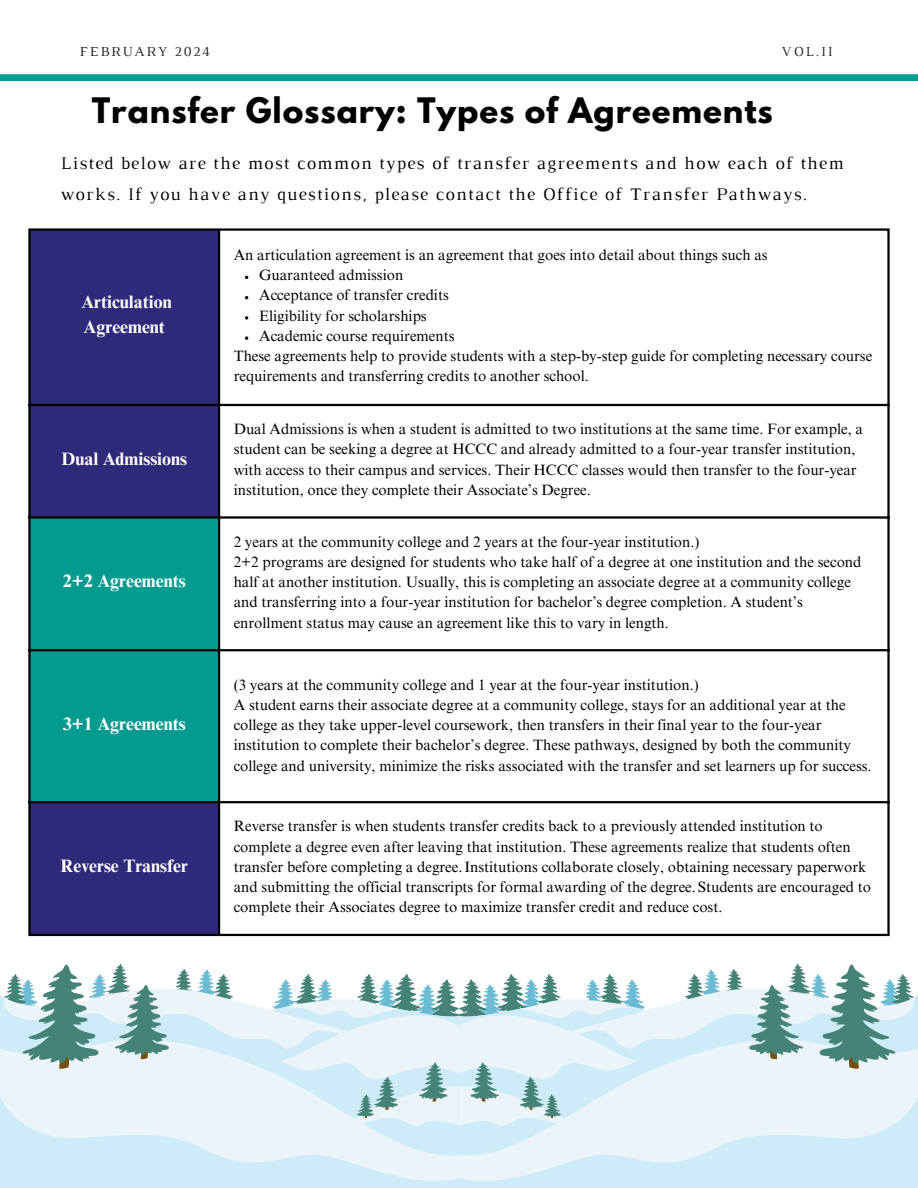
<style>
.page{position:relative;width:918px;height:1188px;background:#fff}
.page>*{position:absolute;margin:0;border:0;box-sizing:border-box;transform-origin:0 0}
.t1{font:700 31.2px "League Spartan";letter-spacing:.03em;color:#000}
.t2{font:18px/31.5px "Luthier";letter-spacing:.07em;color:#000}
.t3{font:700 18px/24.8px "Times NRMT Pro";color:#fff}
.t4{font:700 18px "Times NRMT Pro";color:#fefefe}
.t5{font:15px/20.2px "Times NRMT Pro";color:#000}
.t6{font:13.95px "Luthier";letter-spacing:.14em;color:#222}
</style>
<div class="page">
<div style="left:31px;top:231px;width:187px;height:703px;background:#2f2979"></div>
<div style="left:31px;top:519px;width:187px;height:282px;background:#039b90"></div>
<svg style="left:245px;top:316px;width:3px;height:4px"></svg>
<svg style="left:245px;top:336px;width:3px;height:4px"></svg>
<hr style="left:28px;top:231px;width:3px;height:703px;background:#000">
<hr style="left:218px;top:231px;width:2px;height:703px;background:#000">
<hr style="left:887px;top:231px;width:3px;height:703px;background:#000">
<hr style="left:28px;top:228px;width:862px;height:3px;background:#000">
<hr style="left:28px;top:404px;width:862px;height:2px;background:#000">
<hr style="left:28px;top:516px;width:862px;height:3px;background:#000">
<hr style="left:28px;top:649px;width:862px;height:2px;background:#000">
<hr style="left:28px;top:801px;width:862px;height:2px;background:#000">
<hr style="left:28px;top:934px;width:862px;height:2px;background:#000">
<div style="left:0;top:74px;width:918px;height:7px;background:#009e93"></div>
<svg style="left:0;top:995px;width:458px;height:193px;background:#daeef8"></svg>
<svg style="left:21px;top:1020px;width:427px;height:97px;background:#d3e6eb"></svg>
<svg style="left:1px;top:964px;width:909px;height:56px"></svg>
<svg style="left:458px;top:995px;width:460px;height:193px;background:#d9eef8"></svg>
<svg style="left:470px;top:964px;width:427px;height:153px;fill:#ebf4f9"></svg>
<p class="t6" style="left:80px;top:46px;width:132px">FEBRUARY 2024</p>
<p class="t6" style="left:782px;top:46px;width:52px">VOL.II</p>
<p class="t1" style="left:92px;top:95px;width:683px">Transfer Glossary: Types of Agreements</p>
<p class="t2" style="left:61px;top:148px;width:784px">Listed below are the most common types of transfer agreements and how each of them works. If you have any questions, please contact the Office of Transfer Pathways.</p>
<p class="t3" style="left:81px;top:292px;width:92px">Articulation<br>Agreement</p>
<p class="t4" style="left:61px;top:452px;width:127px">Dual Admissions</p>
<p class="t3" style="left:63px;top:571px;width:124px">2+2 Agreements</p>
<p class="t3" style="left:63px;top:714px;width:124px">3+1 Agreements</p>
<p class="t3" style="left:61px;top:856px;width:129px">Reverse Transfer</p>
<p class="t5" style="left:234px;top:247px;width:535px">An articulation agreement is an agreement that goes into detail about things such as</p>
<h1 class="t5" style="left:259px;top:267px;width:146px">Guaranteed admission</h1>
<h2 class="t5" style="left:259px;top:287px;width:191px">Acceptance of transfer credits</h2>
<p class="t5" style="left:259px;top:307px;width:169px">Eligibility for scholarships</p>
<p class="t5" style="left:259px;top:328px;width:197px">Academic course requirements</p>
<p class="t5" style="left:234px;top:348px;width:640px">These agreements help to provide students with a step-by-step guide for completing necessary course requirements and transferring credits to another school.</p>
<p class="t5" style="left:234px;top:421px;width:631px">Dual Admissions is when a student is admitted to two institutions at the same time. For example, a student can be seeking a degree at HCCC and already admitted to a four-year transfer institution, with access to their campus and services. Their HCCC classes would then transfer to the four-year institution, once they complete their Associate’s Degree.</p>
<p class="t5" style="left:234px;top:533px;width:467px">2 years at the community college and 2 years at the four-year institution.)</p>
<p class="t5" style="left:234px;top:554px;width:629px">2+2 programs are designed for students who take half of a degree at one institution and the second half at another institution. Usually, this is completing an associate degree at a community college and transferring into a four-year institution for bachelor’s degree completion. A student’s enrollment status may cause an agreement like this to vary in length.</p>
<p class="t5" style="left:234px;top:676px;width:467px">(3 years at the community college and 1 year at the four-year institution.)</p>
<p class="t5" style="left:234px;top:696px;width:640px">A student earns their associate degree at a community college, stays for an additional year at the college as they take upper-level coursework, then transfers in their final year to the four-year institution to complete their bachelor’s degree. These pathways, designed by both the community college and university, minimize the risks associated with the transfer and set learners up for success.</p>
<p class="t5" style="left:234px;top:818px;width:639px">Reverse transfer is when students transfer credits back to a previously attended institution to complete a degree even after leaving that institution. These agreements realize that students often transfer before completing a degree.Institutions collaborate closely, obtaining necessary paperwork and submitting the official transcripts for formal awarding of the degree.Students are encouraged to complete their Associates degree to maximize transfer credit and reduce cost.</p>
</div>
